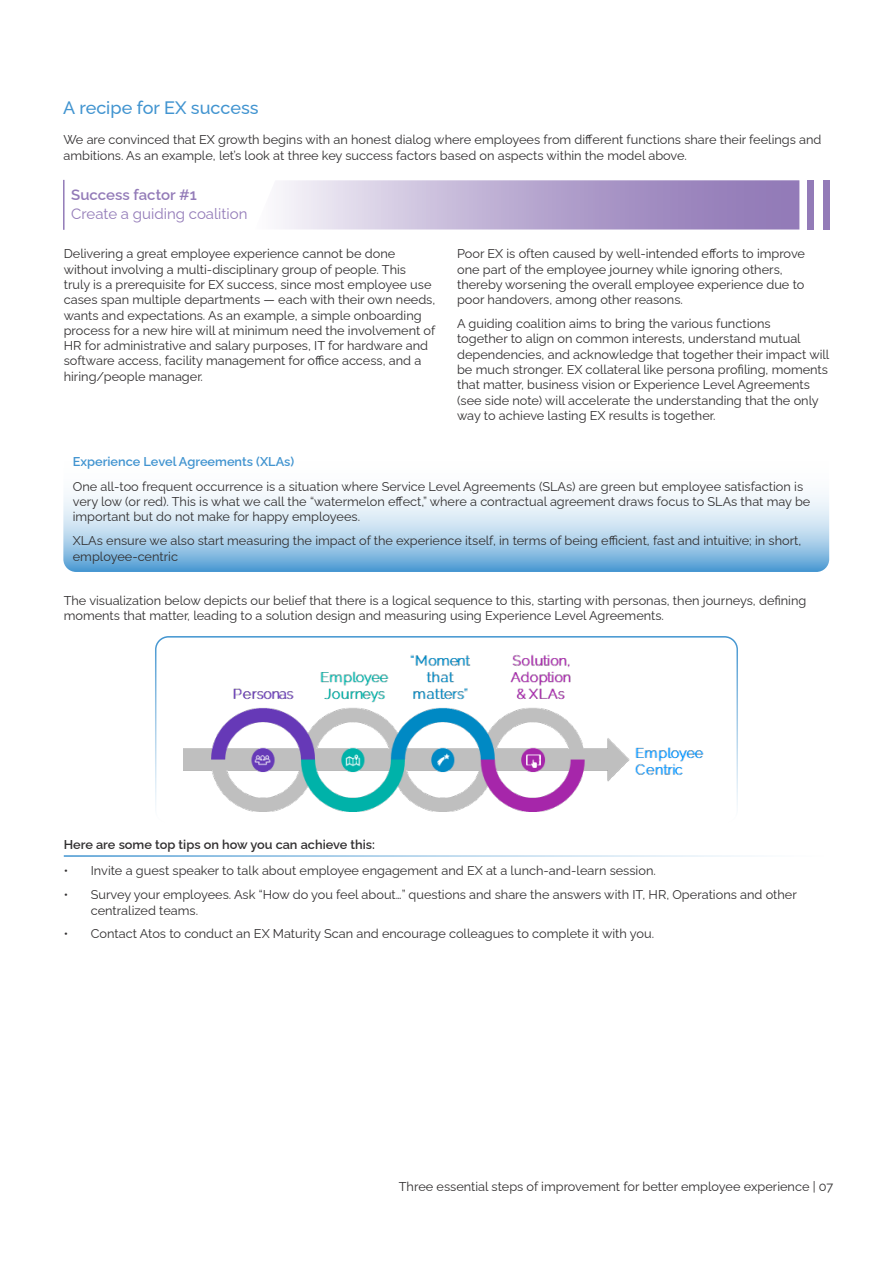
<style>
.page{position:relative;width:893px;height:1263px;background:#fff}
.page>*{position:absolute;margin:0;border:0;box-sizing:border-box;transform-origin:0 0}
.Inside_pages_intro_t{font:500 18px "Raleway";color:#4194d0}
.Body_copy{font:15px "Raleway";color:#937bb8}
.Body_copy-2{font:600 15px "Raleway";color:#937bb8}
.Body_copy-3{font:12.75px/15.3px "Raleway";color:#312f30}
.Body_copy-4{font:600 12.75px "Raleway";color:#312f30}
.H3_-_Raleway_SemiBol{font:600 12.75px "Raleway";color:#4194d0}
</style>
<div class="page">
<hr style="left:63px;top:180px;width:2px;height:50px;background:#937bb8">
<svg style="left:281px;top:180px;width:518px;height:50px;background:#baacd2"></svg>
<div style="left:807px;top:180px;width:7px;height:50px;background:#937bb8"></div>
<div style="left:823px;top:180px;width:6px;height:50px;background:#937bb8"></div>
<svg style="left:63px;top:444px;width:766px;height:128px"></svg>
<div style="left:155px;top:636px;width:583px;height:188px;border:2px solid #4194d0;border-radius:13px"></div>
<img style="left:184px;top:654px;width:520px;height:157px">
<hr style="left:64px;top:855px;width:765px;height:2px;background:#4194d0">
<p class="Inside_pages_intro_t" style="left:63px;top:93px;width:197px">A recipe for EX success</p>
<p class="Body_copy-3" style="left:63px;top:131px;width:760px">We are convinced that EX growth begins with an honest dialog where employees from different functions share their feelings and ambitions. As an example, let’s look at three key success factors based on aspects within the model above.</p>
<p class="Body_copy-2" style="left:71px;top:183px;width:127px">Success factor #1</p>
<p class="Body_copy" style="left:71px;top:202px;width:178px">Create a guiding coalition</p>
<p class="Body_copy-3" style="left:457px;top:245px;width:349px">Poor EX is often caused by well-intended efforts to improve one part of the employee journey while ignoring others, thereby worsening the overall employee experience due to poor handovers, among other reasons.</p>
<p class="Body_copy-3" style="left:457px;top:314px;width:374px">A guiding coalition aims to bring the various functions<br>together to align on common interests, understand mutual dependencies, and acknowledge that together their impact will be much stronger. EX collateral like persona profiling, moments that matter, business vision or Experience Level Agreements (see side note) will accelerate the understanding that the only way to achieve lasting EX results is together.</p>
<p class="Body_copy-3" style="left:64px;top:245px;width:373px">Delivering a great employee experience cannot be done without involving a multi-disciplinary group of people. This truly is a prerequisite for EX success, since most employee use cases span multiple departments — each with their own needs, wants and expectations. As an example, a simple onboarding process for a new hire will at minimum need the involvement of HR for administrative and salary purposes, IT for hardware and software access, facility management for office access, and a hiring/people manager.</p>
<h3 class="H3_-_Raleway_SemiBol" style="left:73px;top:451px;width:223px">Experience Level Agreements (XLAs)</h3>
<p class="Body_copy-3" style="left:73px;top:477px;width:739px">One all-too frequent occurrence is a situation where Service Level Agreements (SLAs) are green but employee satisfaction is very low (or red). This is what we call the “watermelon effect,” where a contractual agreement draws focus to SLAs that may be important but do not make for happy employees.</p>
<p class="Body_copy-3" style="left:73px;top:532px;width:730px">XLAs ensure we also start measuring the impact of the experience itself, in terms of being efficient, fast and intuitive; in short, employee-centric</p>
<p class="Body_copy-3" style="left:64px;top:591px;width:744px">The visualization below depicts our belief that there is a logical sequence to this, starting with personas, then journeys, defining moments that matter, leading to a solution design and measuring using Experience Level Agreements.</p>
<p class="Body_copy-4" style="left:64px;top:834px;width:313px">Here are some top tips on how you can achieve this:</p>
<p class="Body_copy-3" style="left:64px;top:862px;width:594px">• Invite a guest speaker to talk about employee engagement and EX at a lunch-and-learn session.</p>
<p class="Body_copy-3" style="left:91px;top:886px;width:708px;text-indent:-27px">• Survey your employees. Ask “How do you feel about…” questions and share the answers with IT, HR, Operations and other centralized teams.</p>
<p class="Body_copy-3" style="left:64px;top:925px;width:592px">• Contact Atos to conduct an EX Maturity Scan and encourage colleagues to complete it with you.</p>
<p class="Body_copy-3" style="left:399px;top:1178px;width:436px">Three essential steps of improvement for better employee experience | 07</p>
</div>
